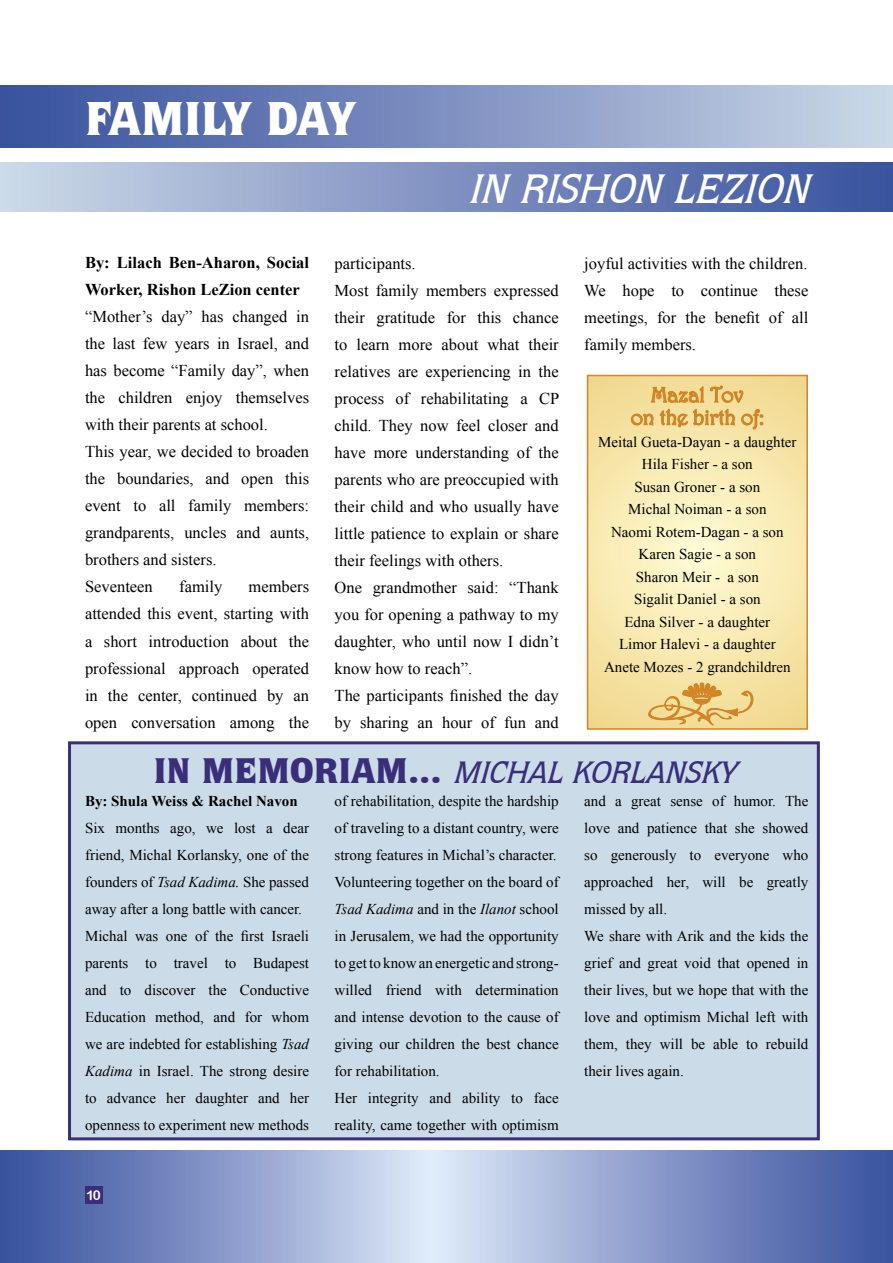
<style>
.page{position:relative;width:893px;height:1263px;background:#fff}
.page>*{position:absolute;margin:0;border:0;box-sizing:border-box;transform-origin:0 0}
.BodyText{font:900 48px "Quorum IT Cby BT";letter-spacing:-.035em;color:#fff}
.BodyText-2{font:italic 500 41.7px "Quorum IT Cby BT";color:#fff}
.BodyText-3{font:900 36px "Quorum IT Cby BT";color:#392e7a}
.BodyText-4{font:italic 500 31.2px "Quorum IT Cby BT";color:#392e7a}
.BodyText-5{font:16.5px/27px "Times New Roman";color:#000;text-align:justify}
.BodyText-6{font:700 16.5px/27px "Times New Roman";color:#000}
.BodyText-7{font:15px/27px "Times New Roman";color:#000;text-align:justify}
.BodyText-8{font:700 15px "Times New Roman";color:#000}
.BodyText-9{font:13.5px "Arial Rounded MT Bold";color:#fff}
.s1{font-style:italic}
</style>
<div class="page">
<div style="left:0;top:162px;width:893px;height:49px;background:linear-gradient(to right,#ccd8e8,#374f9c)"></div>
<div style="left:0;top:85px;width:893px;height:63px;background:linear-gradient(to right,#364e9c,#cbd6e7)"></div>
<svg style="left:0;top:1150px;width:893px;height:113px"></svg>
<div style="left:85px;top:1186px;width:17px;height:17px;background:#392e7a"></div>
<svg style="left:590px;top:378px;width:215px;height:349px"></svg>
<div style="left:587px;top:375px;width:221px;height:355px;border:2px solid #d38425"></div>
<svg style="left:647px;top:665px;width:107px;height:60px"></svg>
<svg style="left:630px;top:383px;width:135px;height:48px"></svg>
<div style="left:70px;top:743px;width:748px;height:396px;background:#ccdbe8"></div>
<div style="left:68px;top:741px;width:752px;height:399px;border:3px solid #392e7a"></div>
<p class="BodyText" style="left:85px;top:88px;width:272px">FAMILY DAY</p>
<p class="BodyText-2" style="left:468px;top:162px;width:355px">IN RISHON LEZION</p>
<p class="BodyText-6" style="left:85px;top:249px;width:226px">By: Lilach Ben-Aharon, Social<br>Worker, Rishon LeZion center</p>
<p class="BodyText-5" style="left:85px;top:303px;width:226px">“Mother’s day” has changed in the last few years in Israel, and has become “Family day”, when the children enjoy themselves with their parents at school.</p>
<p class="BodyText-5" style="left:85px;top:438px;width:226px">This year, we decided to broaden the boundaries, and open this event to all family members: grandparents, uncles and aunts, brothers and sisters.</p>
<p class="BodyText-5" style="left:85px;top:573px;width:69px">Seventeen</p>
<p class="BodyText-5" style="left:179px;top:573px;width:45px">family</p>
<p class="BodyText-5" style="left:85px;top:573px;width:226px;text-indent:164px">members attended this event, starting with a short introduction about the professional approach operated in the center, continued by an open conversation among the</p>
<p class="BodyText-5" style="left:335px;top:249px;width:83px">participants.</p>
<p class="BodyText-5" style="left:335px;top:276px;width:226px">Most family members expressed their gratitude for this chance to learn more about what their relatives are experiencing in the process of rehabilitating a CP child. They now feel closer and have more understanding of the parents who are preoccupied with their child and who usually have little patience to explain or share their feelings with others.</p>
<p class="BodyText-5" style="left:335px;top:573px;width:226px">One grandmother said: “Thank you for opening a pathway to my daughter, who until now I didn’t know how to reach”.</p>
<p class="BodyText-5" style="left:335px;top:681px;width:226px">The participants finished the day by sharing an hour of fun and</p>
<p class="BodyText-5" style="left:584px;top:249px;width:225px">joyful activities with the children.</p>
<p class="BodyText-5" style="left:584px;top:276px;width:226px">We hope to continue these meetings, for the benefit of all family members.</p>
<p class="BodyText-7" style="left:598px;top:428px;width:200px">Meital Gueta-Dayan - a daughter</p>
<p class="BodyText-7" style="left:642px;top:451px;width:112px">Hila Fisher - a son</p>
<p class="BodyText-7" style="left:634px;top:473px;width:127px">Susan Groner - a son</p>
<p class="BodyText-7" style="left:628px;top:496px;width:140px">Michal Noiman - a son</p>
<p class="BodyText-7" style="left:611px;top:518px;width:174px">Naomi Rotem-Dagan - a son</p>
<p class="BodyText-7" style="left:639px;top:541px;width:119px">Karen Sagie - a son</p>
<p class="BodyText-7" style="left:636px;top:563px;width:124px">Sharon Meir - a son</p>
<p class="BodyText-7" style="left:634px;top:586px;width:128px">Sigalit Daniel - a son</p>
<p class="BodyText-7" style="left:624px;top:608px;width:147px">Edna Silver - a daughter</p>
<p class="BodyText-7" style="left:619px;top:631px;width:158px">Limor Halevi - a daughter</p>
<p class="BodyText-7" style="left:604px;top:653px;width:188px">Anete Mozes - 2 grandchildren</p>
<p class="BodyText-3" style="left:154px;top:748px;width:289px">IN MEMORIAM...</p>
<p class="BodyText-4" style="left:452px;top:753px;width:294px">MICHALKORLANSKY</p>
<p class="BodyText-8" style="left:85px;top:790px;width:214px">By: Shula Weiss &amp; Rachel Navon</p>
<p class="BodyText-7" style="left:85px;top:814px;width:226px">Six months ago, we lost a dear friend, Michal Korlansky, one of the founders of <span class="s1">Tsad Kadima.</span> She passed away after a long battle with cancer.</p>
<p class="BodyText-7" style="left:85px;top:922px;width:226px">Michal was one of the first Israeli parents to travel to Budapest and to discover the Conductive Education method, and for whom we are indebted for establishing <span class="s1">Tsad Kadima</span> in Israel. The strong desire to advance her daughter and her openness to experiment new methods</p>
<p class="BodyText-9" style="left:86px;top:1187px;width:16px">10</p>
<p class="BodyText-7" style="left:335px;top:787px;width:226px">of rehabilitation, despite the hardship of traveling to a distant country, were strong features in Michal’s character.</p>
<p class="BodyText-7" style="left:335px;top:868px;width:226px">Volunteering together on the board of <span class="s1">Tsad Kadima</span> and in the <span class="s1">Ilanot</span> school in Jerusalem, we had the opportunity to get to know an energetic and strong&shy;willed friend with determination and intense devotion to the cause of giving our children the best chance for rehabilitation.</p>
<p class="BodyText-7" style="left:335px;top:1084px;width:226px">Her integrity and ability to face reality, came together with optimism</p>
<p class="BodyText-7" style="left:584px;top:787px;width:226px">and a great sense of humor. The love and patience that she showed so generously to everyone who approached her, will be greatly missed by all.</p>
<p class="BodyText-7" style="left:584px;top:922px;width:226px">We share with Arik and the kids the grief and great void that opened in their lives, but we hope that with the love and optimism Michal left with them, they will be able to rebuild their lives again.</p>
</div>
